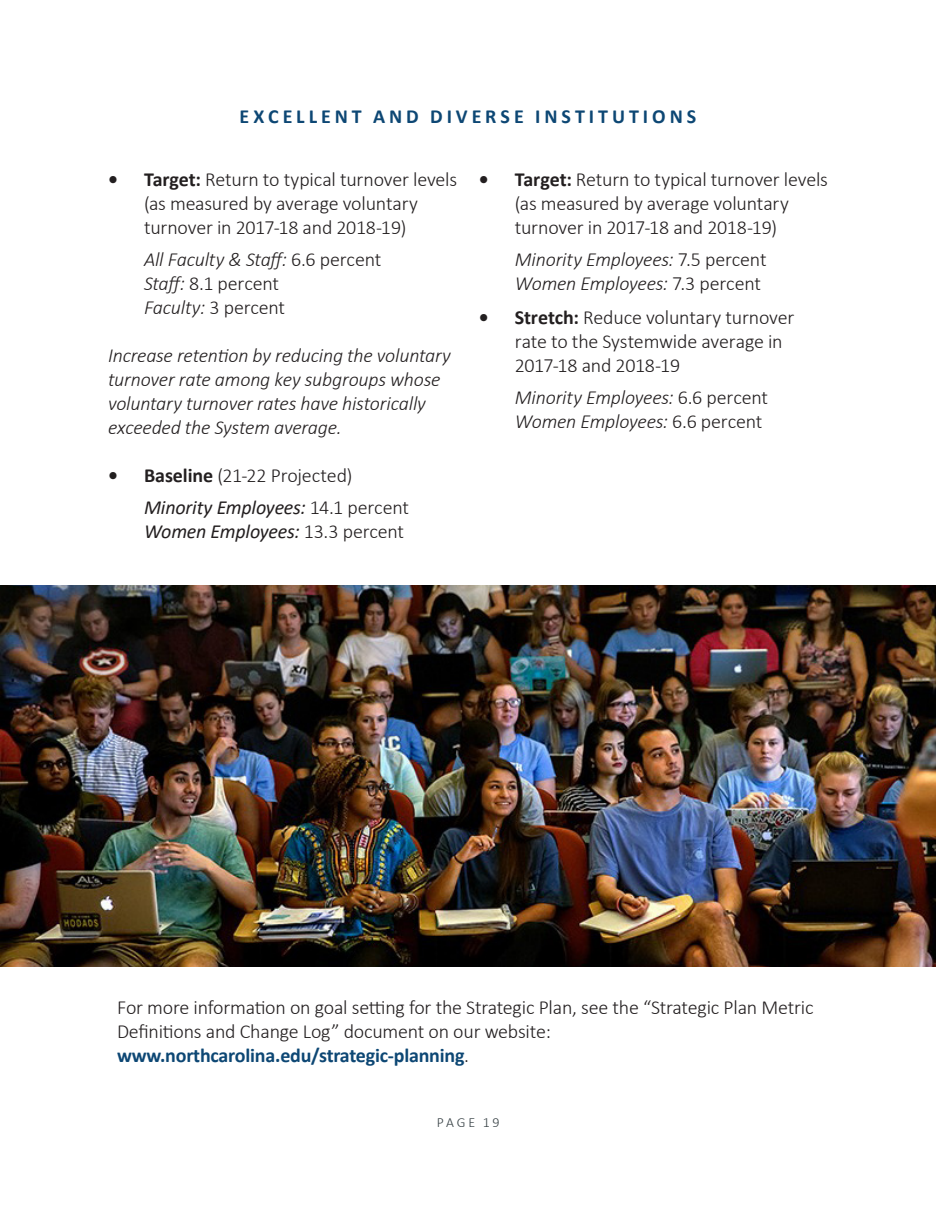
<style>
.page{position:relative;width:936px;height:1224px;background:#fff}
.page>*{position:absolute;margin:0;border:0;box-sizing:border-box;transform-origin:0 0}
.Body{font:300 20px/24px "Calibri";letter-spacing:-.01em;color:#231f20}
.Body-2{font:italic 300 20px/24px "Calibri";letter-spacing:-.015em;color:#231f20}
.Body-3{font:italic 20px "Calibri";letter-spacing:-.01em;color:#231f20}
.Body-4{font:700 20px "Calibri";letter-spacing:-.005em;color:#0d4774}
.Body-5{font:700 20px "Calibri";letter-spacing:.2em;color:#0d4774}
.t1{font:300 14px "Calibri";letter-spacing:.18em;color:#353f43}
.s1{font-weight:700}
.s2{font-style:normal}
.s3{font-style:italic}
.s4{font-weight:300;font-style:normal}
.s5{font-weight:300;color:#231f20}
</style>
<div class="page">
<img style="left:0;top:586px;width:936px;height:381px">
<p class="Body-5" style="left:240px;top:102px;width:458px">EXCELLENT AND DIVERSE INSTITUTIONS</p>
<p class="Body" style="left:144px;top:168px;width:315px;text-indent:-36px"><span class="s1">• Target:</span> Return to typical turnover levels (as measured by average voluntary turnover in 2017-18 and 2018-19)</p>
<p class="Body-2" style="left:144px;top:248px;width:239px">All Faculty &amp; Staff: <span class="s2">6.6 percent</span></p>
<p class="Body" style="left:144px;top:272px;width:137px"><span class="s3">Staff:</span> 8.1 percent</p>
<p class="Body-2" style="left:144px;top:296px;width:143px">Faculty: <span class="s2">3 percent</span></p>
<p class="Body-2" style="left:108px;top:344px;width:345px">Increase retention by reducing the voluntary turnover rate among key subgroups whose voluntary turnover rates have historically exceeded the System average.</p>
<p class="Body" style="left:108px;top:464px;width:246px"><span class="s1">• Baseline</span> (21-22 Projected)</p>
<p class="Body-3" style="left:144px;top:494px;width:267px">Minority Employees: <span class="s4">14.1 percent</span></p>
<p class="Body-3" style="left:144px;top:518px;width:262px">Women Employees: <span class="s4">13.3 percent</span></p>
<p class="Body" style="left:515px;top:168px;width:315px;text-indent:-36px"><span class="s1">• Target:</span> Return to typical turnover levels (as measured by average voluntary turnover in 2017-18 and 2018-19)</p>
<p class="Body-2" style="left:515px;top:248px;width:253px">Minority Employees: <span class="s2">7.5 percent</span></p>
<p class="Body-2" style="left:515px;top:272px;width:248px">Women Employees: <span class="s2">7.3 percent</span></p>
<p class="Body" style="left:515px;top:306px;width:281px;text-indent:-36px"><span class="s1">• Stretch:</span> Reduce voluntary turnover rate to the Systemwide average in<br>2017-18 and 2018-19</p>
<p class="Body-2" style="left:515px;top:386px;width:255px">Minority Employees: <span class="s2">6.6 percent</span></p>
<p class="Body-2" style="left:515px;top:410px;width:249px">Women Employees: <span class="s2">6.6 percent</span></p>
<p class="Body" style="left:117px;top:996px;width:698px">For more information on goal setting for the Strategic Plan, see the “Strategic Plan Metric<br>Definitions and Change Log” document on our website:</p>
<p class="Body-4" style="left:117px;top:1042px;width:354px">www.northcarolina.edu/strategic-planning<span class="s5">.</span></p>
<p class="t1" style="left:437px;top:1113px;width:64px">PAGE 19</p>
</div>
